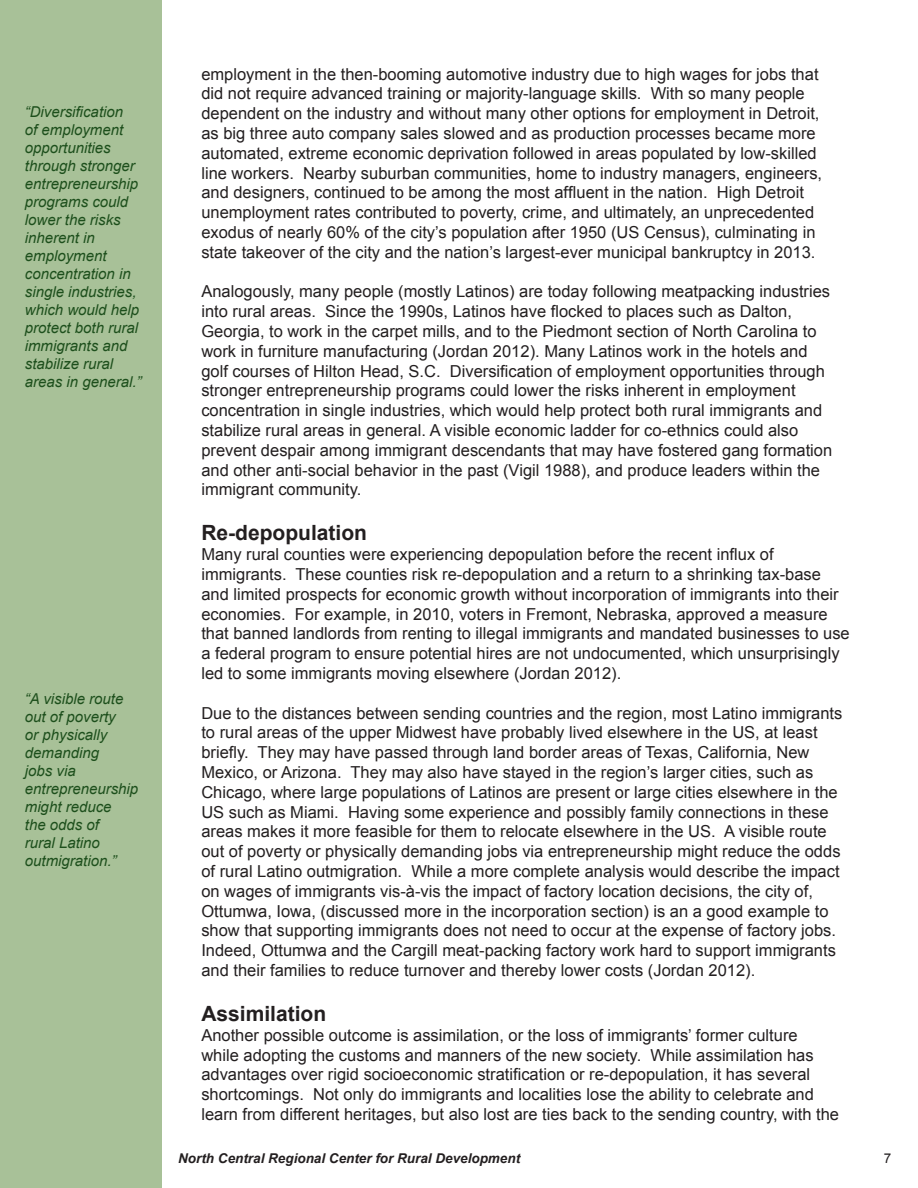
<style>
.page{position:relative;width:918px;height:1188px;background:#fff}
.page>*{position:absolute;margin:0;border:0;box-sizing:border-box;transform-origin:0 0}
.t1{font:700 21px "Arial";color:#231f20}
.t2{font:16.5px/19.8px "Arial";color:#231f20}
.t3{font:italic 15px/18px "Arial";color:#1d4f1c}
.t4{font:italic 700 13.5px "Arial";color:#231f20}
.t5{font:13.5px "Arial";color:#231f20}
</style>
<div class="page">
<div style="left:0;top:0;width:162px;height:1188px;background:#a8c198"></div>
<p class="t3" style="left:25px;top:103px;width:118px">“Diversification<br>of employment opportunities through stronger entrepreneurship programs could lower the risks inherent in employment concentration in single industries, which would help protect both rural immigrants and stabilize rural areas in general.”</p>
<p class="t3" style="left:25px;top:690px;width:115px">“A visible route out of poverty<br>or physically demanding<br>jobs via entrepreneurship might reduce<br>the odds of<br>rural Latino outmigration.”</p>
<p class="t2" style="left:201px;top:64px;width:622px">employment in the then-booming automotive industry due to high wages for jobs that did not require advanced training or majority-language skills. With so many people dependent on the industry and without many other options for employment in Detroit, as big three auto company sales slowed and as production processes became more automated, extreme economic deprivation followed in areas populated by low-skilled line workers. Nearby suburban communities, home to industry managers, engineers, and designers, continued to be among the most affluent in the nation. High Detroit unemployment rates contributed to poverty, crime, and ultimately, an unprecedented exodus of nearly 60% of the city’s population after 1950 (US Census), culminating in state takeover of the city and the nation’s largest-ever municipal bankruptcy in 2013.</p>
<p class="t2" style="left:201px;top:282px;width:632px">Analogously, many people (mostly Latinos) are today following meatpacking industries into rural areas. Since the 1990s, Latinos have flocked to places such as Dalton, Georgia, to work in the carpet mills, and to the Piedmont section of North Carolina to work in furniture manufacturing (Jordan 2012). Many Latinos work in the hotels and golf courses of Hilton Head, S.C. Diversification of employment opportunities through stronger entrepreneurship programs could lower the risks inherent in employment concentration in single industries, which would help protect both rural immigrants and stabilize rural areas in general. A visible economic ladder for co-ethnics could also prevent despair among immigrant descendants that may have fostered gang formation and other anti-social behavior in the past (Vigil 1988), and produce leaders within the immigrant community.</p>
<p class="t1" style="left:201px;top:519px;width:167px">Re-depopulation</p>
<p class="t2" style="left:201px;top:545px;width:650px">Many rural counties were experiencing depopulation before the recent influx of immigrants. These counties risk re-depopulation and a return to a shrinking tax-base and limited prospects for economic growth without incorporation of immigrants into their economies. For example, in 2010, voters in Fremont, Nebraska, approved a measure that banned landlords from renting to illegal immigrants and mandated businesses to use a federal program to ensure potential hires are not undocumented, which unsurprisingly led to some immigrants moving elsewhere (Jordan 2012).</p>
<p class="t2" style="left:201px;top:703px;width:643px">Due to the distances between sending countries and the region, most Latino immigrants to rural areas of the upper Midwest have probably lived elsewhere in the US, at least briefly. They may have passed through land border areas of Texas, California, New Mexico, or Arizona. They may also have stayed in the region’s larger cities, such as Chicago, where large populations of Latinos are present or large cities elsewhere in the US such as Miami. Having some experience and possibly family connections in these areas makes it more feasible for them to relocate elsewhere in the US. A visible route out of poverty or physically demanding jobs via entrepreneurship might reduce the odds of rural Latino outmigration. While a more complete analysis would describe the impact on wages of immigrants vis-à-vis the impact of factory location decisions, the city of, Ottumwa, Iowa, (discussed more in the incorporation section) is an a good example to show that supporting immigrants does not need to occur at the expense of factory jobs.<br>Indeed, Ottumwa and the Cargill meat-packing factory work hard to support immigrants and their families to reduce turnover and thereby lower costs (Jordan 2012).</p>
<p class="t1" style="left:201px;top:1000px;width:126px">Assimilation</p>
<p class="t2" style="left:201px;top:1025px;width:639px">Another possible outcome is assimilation, or the loss of immigrants’ former culture while adopting the customs and manners of the new society. While assimilation has advantages over rigid socioeconomic stratification or re-depopulation, it has several shortcomings. Not only do immigrants and localities lose the ability to celebrate and learn from different heritages, but also lost are ties back to the sending country, with the</p>
<p class="t4" style="left:178px;top:1150px;width:344px">North Central Regional Center for Rural Development</p>
<p class="t5" style="left:884px;top:1150px;width:9px">7</p>
</div>
